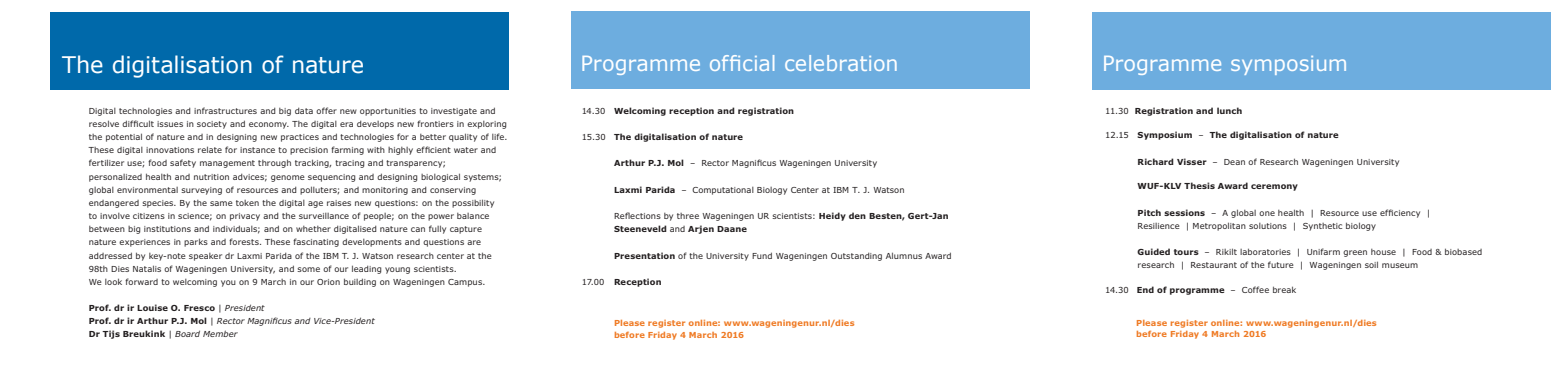
<style>
.page{position:relative;width:1563px;height:368px;background:#fff}
.page>*{position:absolute;margin:0;border:0;box-sizing:border-box;transform-origin:0 0}
.t1{font:22.75px "Verdana";letter-spacing:-.01em;color:#fff}
.t2{font:21px "Verdana";letter-spacing:-.005em;color:#fff}
.t3{font:8.31px/13.1px "Verdana";letter-spacing:.01em;color:#231f20}
.t4{font:700 8.31px/13.1px "Verdana";letter-spacing:.01em;color:#231f20}
.t5{font:700 8.31px/11.4px "Verdana";letter-spacing:.01em;color:#ef7b25}
.s1{font-weight:400}
.s2{font-weight:400;font-style:italic}
.s3{font-weight:700}
</style>
<div class="page">
<div style="left:50px;top:12px;width:458px;height:77px;background:#0069aa"></div>
<div style="left:570px;top:12px;width:459px;height:77px;background:#6daddf"></div>
<div style="left:1091px;top:12px;width:459px;height:77px;background:#6daddf"></div>
<h1 class="t1" style="left:62px;top:49px;width:304px">The digitalisation of nature</h1>
<p class="t3" style="left:89px;top:104px;width:420px">Digital technologies and infrastructures and big data offer new opportunities to investigate and resolve difficult issues in society and economy. The digital era develops new frontiers in exploring the potential of nature and in designing new practices and technologies for a better quality of life.<br>These digital innovations relate for instance to precision farming with highly efficient water and fertilizer use; food safety management through tracking, tracing and transparency;<br>personalized health and nutrition advices; genome sequencing and designing biological systems; global environmental surveying of resources and polluters; and monitoring and conserving endangered species. By the same token the digital age raises new questions: on the possibility<br>to involve citizens in science; on privacy and the surveillance of people; on the power balance between big institutions and individuals; and on whether digitalised nature can fully capture nature experiences in parks and forests. These fascinating developments and questions are addressed by key-note speaker dr Laxmi Parida of the IBM T. J. Watson research center at the 98th Dies Natalis of Wageningen University, and some of our leading young scientists.<br>We look forward to welcoming you on 9 March in our Orion building on Wageningen Campus.</p>
<p class="t4" style="left:89px;top:301px;width:287px">Prof. dr ir Louise O. Fresco <span class="s1">|</span> <span class="s2">President<br></span>Prof. dr ir Arthur P.J. Mol <span class="s1">|</span> <span class="s2">Rector Magnificus and Vice-President<br></span>Dr Tijs Breukink <span class="s1">|</span> <span class="s2">Board Member</span></p>
<h2 class="t2" style="left:580px;top:49px;width:320px">Programme official celebration</h2>
<h2 class="t2" style="left:1102px;top:49px;width:248px">Programme symposium</h2>
<p class="t4" style="left:582px;top:104px;width:214px"><span class="s1">14.30</span> Welcoming reception and registration</p>
<p class="t4" style="left:582px;top:130px;width:163px"><span class="s1">15.30</span> The digitalisation of nature</p>
<p class="t3" style="left:614px;top:156px;width:265px"><span class="s3">Arthur P.J. Mol</span> – Rector Magnificus Wageningen University</p>
<p class="t3" style="left:614px;top:182px;width:292px"><span class="s3">Laxmi Parida</span> – Computational Biology Center at IBM T. J. Watson</p>
<p class="t3" style="left:614px;top:209px;width:336px">Reflections by three Wageningen UR scientists: <span class="s3">Heidy den Besten, Gert-Jan<br>Steeneveld</span> and <span class="s3">Arjen Daane</span></p>
<p class="t3" style="left:614px;top:248px;width:339px"><span class="s3">Presentation</span> of the University Fund Wageningen Outstanding Alumnus Award</p>
<p class="t4" style="left:582px;top:274px;width:81px"><span class="s1">17.00</span> Reception</p>
<p class="t4" style="left:1105px;top:104px;width:139px"><span class="s1">11.30</span> Registration and lunch</p>
<p class="t4" style="left:1105px;top:128px;width:235px"><span class="s1">12.15</span> Symposium <span class="s1">–</span> The digitalisation of nature</p>
<p class="t3" style="left:1137px;top:154px;width:264px"><span class="s3">Richard Visser</span> – Dean of Research Wageningen University</p>
<p class="t4" style="left:1137px;top:179px;width:162px">WUF-KLV Thesis Award ceremony</p>
<p class="t3" style="left:1137px;top:205px;width:294px"><span class="s3">Pitch sessions</span> – A global one health | Resource use efficiency |<br>Resilience | Metropolitan solutions | Synthetic biology</p>
<p class="t3" style="left:1137px;top:245px;width:346px"><span class="s3">Guided tours</span> – Rikilt laboratories | Unifarm green house | Food &amp; biobased research | Restaurant of the future | Wageningen soil museum</p>
<p class="t3" style="left:1105px;top:282px;width:193px">14.30 <span class="s3">End of programme</span> – Coffee break</p>
<p class="t5" style="left:614px;top:317px;width:242px">Please register online: www.wageningenur.nl/dies before Friday 4 March 2016</p>
<p class="t5" style="left:1136px;top:316px;width:242px">Please register online: www.wageningenur.nl/dies before Friday 4 March 2016</p>
</div>
